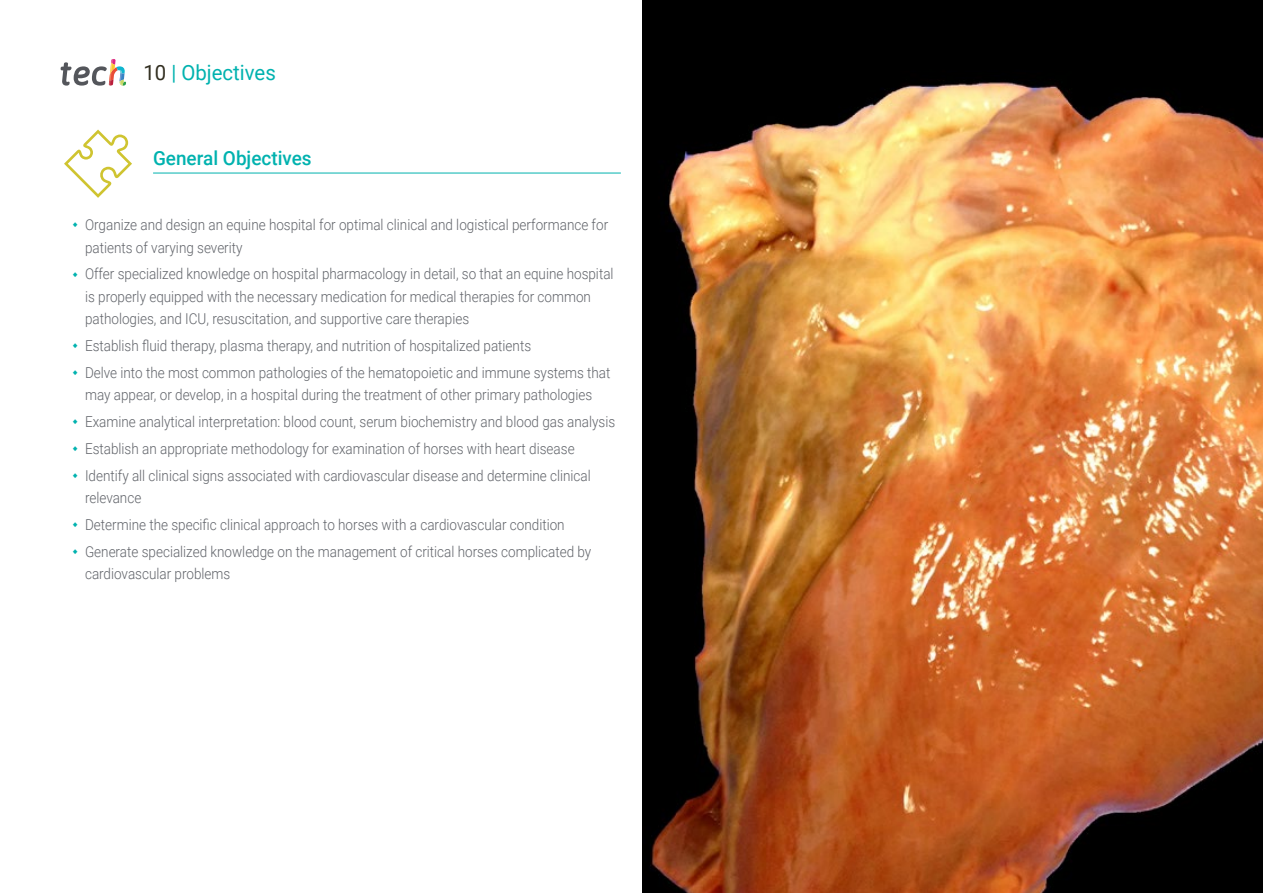
<style>
.page{position:relative;width:1263px;height:893px;background:#fff}
.page>*{position:absolute;margin:0;border:0;box-sizing:border-box;transform-origin:0 0}
.t1{font:21px "Roboto";color:#00b2af}
.t2{font:500 19.5px "Roboto";color:#00b2af}
.t3{font:300 15px/26.7px "Roboto";color:#61646a;scale:.9 1}
.s1{color:#312e20}
</style>
<div class="page">
<hr style="left:153px;top:173px;width:468px;height:1px;background:#00b2af">
<svg style="left:64px;top:130px;width:68px;height:68px"></svg>
<img style="left:642px;top:0;width:621px;height:893px">
<svg style="left:61px;top:59px;width:65px;height:27px"></svg>
<h1 class="t1" style="left:144px;top:57px;width:134px"><span class="s1">10</span> | Objectives</h1>
<h2 class="t2" style="left:153px;top:144px;width:160px">General Objectives</h2>
<p class="t3" style="left:85px;top:213px;width:583px;line-height:22.5px">Organize and design an equine hospital for optimal clinical and logistical performance for patients of varying severity</p>
<p class="t3" style="left:85px;top:262px;width:589px;line-height:22.5px">Offer specialized knowledge on hospital pharmacology in detail, so that an equine hospital is properly equipped with the necessary medication for medical therapies for common pathologies, and ICU, resuscitation, and supportive care therapies</p>
<p class="t3" style="left:85px;top:332px;width:585px">Establish fluid therapy, plasma therapy, and nutrition of hospitalized patients<br>Delve into the most common pathologies of the hematopoietic and immune systems that</p>
<p class="t3" style="left:85px;top:381px;width:590px">may appear, or develop, in a hospital during the treatment of other primary pathologies Examine analytical interpretation: blood count, serum biochemistry and blood gas analysis Establish an appropriate methodology for examination of horses with heart disease Identify all clinical signs associated with cardiovascular disease and determine clinical</p>
<p class="t3" style="left:85px;top:484px;width:564px">relevance<br>Determine the specific clinical approach to horses with a cardiovascular condition<br>Generate specialized knowledge on the management of critical horses complicated by</p>
<p class="t3" style="left:85px;top:560px;width:163px">cardiovascular problems</p>
</div>
